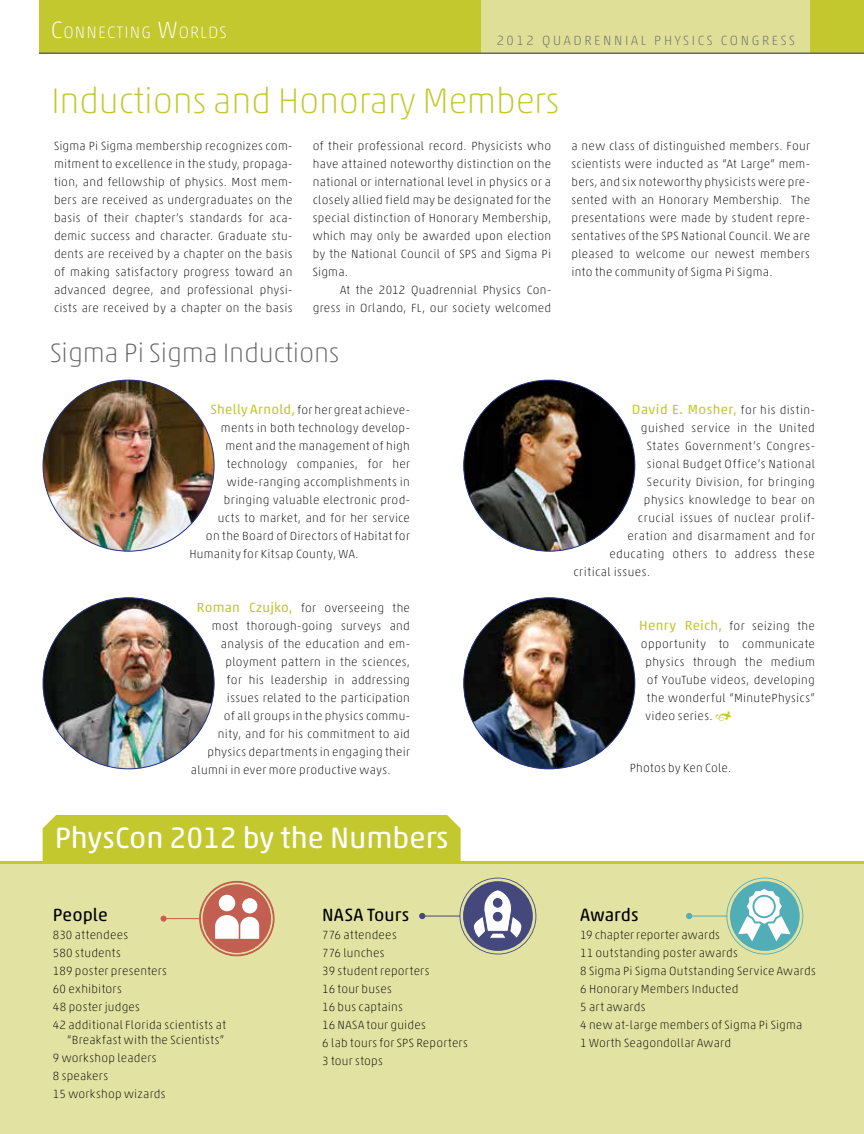
<style>
.page{position:relative;width:864px;height:1134px;background:#fff}
.page>*{position:absolute;margin:0;border:0;box-sizing:border-box;transform-origin:0 0}
.t1{font:100 36px "Akko Rounded Pro";letter-spacing:-.01em;color:#c3c82f}
.t2{font:30px "Akko Rounded Pro";color:#fff}
.t3{font:100 27px "Akko Rounded Pro";letter-spacing:-.01em;color:#666767}
.t4{font:18px "Akko Rounded Pro";color:#000}
.t5{font:100 16.8px "Akko Rounded Pro";letter-spacing:.07em;color:#fff}
.t6{font:100 13.5px "Akko Rounded Pro";letter-spacing:.2em;color:#666767}
.t7{font:13.5px "Akko Rounded Pro";letter-spacing:.035em;color:#c3c82f}
.t8{font:100 12px/18px "Akko Rounded Pro";letter-spacing:.025em;color:#000}
.t9{font:100 12px "Akko Rounded Pro";letter-spacing:.045em;color:#000}
.t10{font:100 12px "Akko Rounded Pro";letter-spacing:.05em;color:#000}
.s1{font-size:24px}
.s2{font-weight:400;font-size:13.5px;color:#c3c82f}
.s3{font-weight:100;font-size:12px;color:#000}
</style>
<div class="page">
<div style="left:39px;top:0;width:443px;height:54px;background:#c3c82f"></div>
<div style="left:482px;top:0;width:328px;height:54px;background:#dfdf97"></div>
<div style="left:810px;top:0;width:54px;height:54px;background:#c3c82f"></div>
<hr style="left:39px;top:52px;width:825px;height:2px;background:#666767">
<img style="left:43px;top:380px;width:171px;height:171px;border-radius:86px">
<img style="left:43px;top:598px;width:171px;height:171px;border-radius:86px">
<img style="left:464px;top:380px;width:171px;height:171px;border-radius:86px">
<img style="left:464px;top:598px;width:171px;height:171px;border-radius:86px">
<div style="left:0;top:864px;width:864px;height:270px;background:#e2e2a2"></div>
<div style="left:43px;top:815px;width:418px;height:46px;background:#c3c82f"></div>
<hr style="left:0;top:861px;width:864px;height:3px;background:#c3c82f">
<svg style="left:161px;top:916px;width:6px;height:6px"></svg>
<hr style="left:164px;top:918px;width:36px;height:1px;background:#c25f51">
<svg style="left:200px;top:880px;width:74px;height:77px"></svg>
<svg style="left:419px;top:913px;width:6px;height:6px"></svg>
<hr style="left:423px;top:916px;width:37px;height:1px;background:#44487d">
<svg style="left:459px;top:878px;width:77px;height:77px"></svg>
<svg style="left:686px;top:913px;width:6px;height:6px"></svg>
<hr style="left:690px;top:916px;width:37px;height:1px;background:#51aeb6">
<svg style="left:726px;top:878px;width:77px;height:77px"></svg>
<h3 class="t5" style="left:51px;top:23px;width:178px"><span class="s1">C</span>ONNECTING <span class="s1">W</span>ORLDS</h3>
<p class="t6" style="left:497px;top:32px;width:300px">2012 Quadrennial Physics Congress</p>
<h1 class="t1" style="left:51px;top:79px;width:510px">Inductions and Honorary Members</h1>
<p class="t8" style="left:54px;top:137px;width:240px;text-align:justify">Sigma Pi Sigma membership recognizes com&shy;mitment to excellence in the study, propaga&shy;tion, and fellowship of physics. Most mem&shy;bers are received as undergraduates on the basis of their chapter’s standards for aca&shy;demic success and character. Graduate stu&shy;dents are received by a chapter on the basis of making satisfactory progress toward an advanced degree, and professional physi&shy;cists are received by a chapter on the basis</p>
<p class="t8" style="left:313px;top:137px;width:240px;text-align:justify">of their professional record. Physicists who have attained noteworthy distinction on the national or international level in physics or a closely allied field may be designated for the special distinction of Honorary Membership, which may only be awarded upon election by the National Council of SPS and Sigma Pi Sigma.</p>
<p class="t8" style="left:313px;top:281px;width:240px;text-align:right">At the 2012 Quadrennial Physics Con&shy;gress in Orlando, FL, our society welcomed</p>
<h3 class="t3" style="left:50px;top:336px;width:291px">Sigma Pi Sigma Inductions</h3>
<p class="t8" style="left:210px;top:401px;width:201px"><span class="s2">Shelly Arnold,</span> for her great achieve-</p>
<p class="t8" style="left:221px;top:419px;width:190px">ments in both technology develop-</p>
<p class="t8" style="left:225px;top:437px;width:186px">ment and the management of high</p>
<p class="t8" style="left:227px;top:455px;width:185px">technology companies, for her</p>
<p class="t8" style="left:227px;top:473px;width:185px">wide-ranging accomplishments in</p>
<p class="t8" style="left:224px;top:491px;width:187px">bringing valuable electronic prod-</p>
<p class="t8" style="left:218px;top:509px;width:194px">ucts to market, and for her service</p>
<p class="t8" style="left:206px;top:527px;width:206px">on the Board of Directors of Habitat for</p>
<p class="t8" style="left:189px;top:545px;width:171px">Humanity for Kitsap County, WA.</p>
<p class="t8" style="left:197px;top:599px;width:215px"><span class="s2">Roman Czujko,</span> for overseeing the</p>
<p class="t8" style="left:212px;top:617px;width:199px">most thorough-going surveys and</p>
<p class="t8" style="left:221px;top:635px;width:190px">analysis of the education and em-</p>
<p class="t8" style="left:225px;top:653px;width:186px">ployment pattern in the sciences,</p>
<p class="t8" style="left:227px;top:671px;width:185px">for his leadership in addressing</p>
<p class="t8" style="left:227px;top:689px;width:184px">issues related to the participation</p>
<p class="t8" style="left:224px;top:707px;width:187px">of all groups in the physics commu-</p>
<p class="t8" style="left:218px;top:725px;width:194px">nity, and for his commitment to aid</p>
<p class="t8" style="left:207px;top:743px;width:204px">physics departments in engaging their</p>
<p class="t8" style="left:191px;top:761px;width:201px">alumni in ever more productive ways.</p>
<p class="t8" style="left:571px;top:137px;width:240px;text-align:justify">a new class of distinguished members. Four scientists were inducted as “At Large” mem&shy;bers, and six noteworthy physicists were pre&shy;sented with an Honorary Membership. The presentations were made by student repre&shy;sentatives of the SPS National Council. We are pleased to welcome our newest members into the community of Sigma Pi Sigma.</p>
<p class="t7" style="left:632px;top:401px;width:185px">David E. Mosher, <span class="s3">for his distin-</span></p>
<p class="t8" style="left:641px;top:419px;width:175px">guished service in the United</p>
<p class="t8" style="left:647px;top:437px;width:169px">States Government’s Congres-</p>
<p class="t8" style="left:647px;top:455px;width:170px">sional Budget Office’s National</p>
<p class="t8" style="left:647px;top:473px;width:169px">Security Division, for bringing</p>
<p class="t8" style="left:644px;top:491px;width:172px">physics knowledge to bear on</p>
<p class="t8" style="left:638px;top:509px;width:178px">crucial issues of nuclear prolif-</p>
<p class="t8" style="left:627px;top:527px;width:189px">eration and disarmament and for</p>
<p class="t9" style="left:609px;top:547px;width:207px">educating others to address these</p>
<p class="t10" style="left:573px;top:565px;width:78px">critical issues.</p>
<p class="t8" style="left:639px;top:617px;width:177px"><span class="s2">Henry Reich,</span> for seizing the</p>
<p class="t8" style="left:641px;top:635px;width:175px">opportunity to communicate</p>
<p class="t8" style="left:645px;top:653px;width:171px">physics through the medium</p>
<p class="t8" style="left:647px;top:671px;width:170px">of YouTube videos, developing</p>
<p class="t8" style="left:647px;top:689px;width:170px">the wonderful “MinutePhysics”</p>
<p class="t8" style="left:645px;top:707px;width:69px">video series.</p>
<p class="t8" style="left:630px;top:759px;width:103px">Photos by Ken Cole.</p>
<h2 class="t2" style="left:55px;top:819px;width:396px">PhysCon 2012 by the Numbers</h2>
<h3 class="t4" style="left:53px;top:904px;width:57px">People</h3>
<p class="t8" style="left:53px;top:926px;width:175px">830 attendees<br>580 students<br>189 poster presenters<br>60 exhibitors<br>48 poster judges<br>42 additional Florida scientists at</p>
<p class="t8" style="left:53px;top:1031px;width:173px;text-indent:14px">“Breakfast with the Scientists”<br>9 workshop leaders<br>8 speakers<br>15 workshop wizards</p>
<h3 class="t4" style="left:322px;top:904px;width:89px">NASA Tours</h3>
<p class="t8" style="left:322px;top:926px;width:147px">776 attendees<br>776 lunches<br>39 student reporters<br>16 tour buses<br>16 bus captains<br>16 NASA tour guides<br>6 lab tours for SPS Reporters<br>3 tour stops</p>
<h3 class="t4" style="left:580px;top:904px;width:60px">Awards</h3>
<p class="t8" style="left:580px;top:926px;width:237px">19 chapter reporter awards<br>11 outstanding poster awards<br>8 Sigma Pi Sigma Outstanding Service Awards<br>6 Honorary Members Inducted<br>5 art awards<br>4 new at-large members of Sigma Pi Sigma<br>1 Worth Seagondollar Award</p>
</div>
